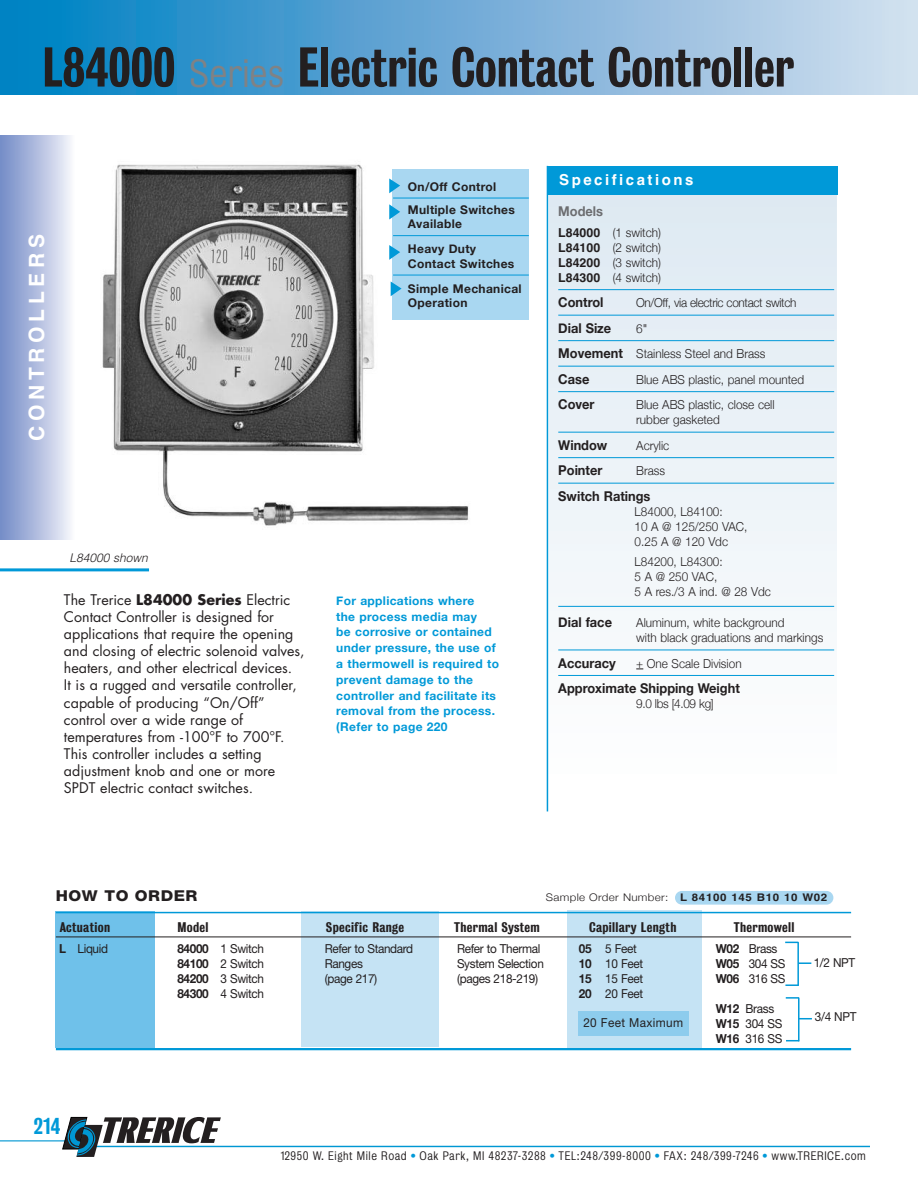
<style>
.page{position:relative;width:918px;height:1188px;background:#fff}
.page>*{position:absolute;margin:0;border:0;box-sizing:border-box;transform-origin:0 0}
.t1{font:51px "Grot Three Five";color:#231f20}
.t2{font:700 21px "Helvetica";letter-spacing:.11em;color:#fff}
.t3{font:700 21px "Helvetica";letter-spacing:.22em;color:#fff}
.t4{font:21px "Grot Three Five";color:#0099d8}
.t5{font:700 15px "Helvetica";letter-spacing:.165em;color:#fff}
.t6{font:800 15px "Helvetica Neue";letter-spacing:.03em;color:#231f20;scale:1.1 1}
.t7{font:14.25px/17.1px "Futura";color:#231f20}
.t8{font:700 13.5px "Helvetica Neue";color:#231f20;scale:.95 1}
.t9{font:700 13.5px "Helvetica Neue";color:#6c6d70;scale:.95 1}
.t10{font:12.75px "Grot Three Five";letter-spacing:.02em;color:#231f20;scale:1.1 1}
.t11{font:300 12.3px/15px "Helvetica Neue";color:#231f20;scale:.95 1}
.t12{font:12.3px/15px "Helvetica Neue";letter-spacing:-.03em;color:#231f20;scale:.95 1}
.t13{font:300 12.3px "Helvetica Neue";letter-spacing:-.03em;color:#231f20;scale:.95 1}
.t14{font:12.3px "Helvetica Neue";letter-spacing:.03em;color:#231f20;scale:.95 1}
.t15{font:700 12px/15.8px "Helvetica Neue";letter-spacing:.03em;color:#0099d8}
.t16{font:700 12px/25px "Helvetica Neue";letter-spacing:.03em;color:#231f20}
.t17{font:italic 300 12px "Helvetica";color:#231f20}
.t18{font:11.25px "Grot Five One";letter-spacing:.05em;color:#231f20}
.t19{font:300 10.5px "Helvetica Neue";letter-spacing:.03em;color:#231f20;scale:1.1 1}
.s1{font-family:"Grot Five One";font-size:36px;color:#808285}
.s2{font-weight:700}
.s3{font-family:"Helvetica";font-weight:700}
.s4{font-weight:700;font-size:13.5px}
.s5{color:#0099d8}
</style>
<div class="page">
<div style="left:568px;top:911px;width:134px;height:137px;background:#c5e3f4"></div>
<img style="left:102px;top:164px;width:367px;height:362px">
<div style="left:675px;top:891px;width:158px;height:14px;background:#a9d7f1;border-radius:7px"></div>
<div style="left:549px;top:195px;width:288px;height:585px;background:linear-gradient(to bottom,#dde9f2,#fcfefe)"></div>
<div style="left:301px;top:912px;width:138px;height:135px;background:#c5e3f4"></div>
<div style="left:55px;top:911px;width:100px;height:137px;background:#6fc1ea"></div>
<hr style="left:56px;top:912px;width:795px;height:1px;background:#0099d8">
<hr style="left:56px;top:937px;width:795px;height:1px;background:#231f20">
<hr style="left:56px;top:1048px;width:795px;height:2px;background:#0099d8">
<hr style="left:547px;top:166px;width:1px;height:645px;background:#0099d8">
<hr style="left:0;top:568px;width:149px;height:3px;background:#0099d8">
<div style="left:393px;top:169px;width:136px;height:151px;background:#a9d7f1"></div>
<hr style="left:393px;top:198px;width:136px;height:1px;background:#0099d8">
<hr style="left:393px;top:235px;width:136px;height:1px;background:#0099d8">
<hr style="left:393px;top:275px;width:136px;height:1px;background:#0099d8">
<svg style="left:389px;top:179px;width:11px;height:14px"></svg>
<svg style="left:389px;top:204px;width:11px;height:16px"></svg>
<svg style="left:389px;top:245px;width:11px;height:15px"></svg>
<hr style="left:558px;top:289px;width:276px;height:1px;background:#0099d8">
<hr style="left:558px;top:315px;width:276px;height:1px;background:#0099d8">
<hr style="left:558px;top:340px;width:276px;height:1px;background:#0099d8">
<hr style="left:558px;top:366px;width:276px;height:1px;background:#0099d8">
<hr style="left:558px;top:391px;width:276px;height:1px;background:#0099d8">
<hr style="left:558px;top:432px;width:276px;height:1px;background:#0099d8">
<hr style="left:558px;top:457px;width:276px;height:1px;background:#0099d8">
<hr style="left:558px;top:483px;width:276px;height:1px;background:#0099d8">
<hr style="left:558px;top:606px;width:276px;height:1px;background:#0099d8">
<hr style="left:558px;top:650px;width:276px;height:1px;background:#0099d8">
<hr style="left:558px;top:675px;width:276px;height:1px;background:#0099d8">
<div style="left:578px;top:1011px;width:111px;height:25px;background:#8dcced"></div>
<div style="left:0;top:0;width:918px;height:94px;background:linear-gradient(to right,#007dc1,#d9dcee)"></div>
<div style="left:0;top:135px;width:74px;height:405px;background:linear-gradient(to right,#7189c6,#f4f4fa)"></div>
<hr style="left:797px;top:942px;width:2px;height:44px;background:#0099d8">
<svg style="left:785px;top:984px;width:14px;height:2px"></svg>
<svg style="left:785px;top:942px;width:12px;height:1px"></svg>
<svg style="left:799px;top:962px;width:12px;height:2px"></svg>
<hr style="left:798px;top:998px;width:2px;height:43px;background:#0099d8">
<svg style="left:786px;top:1040px;width:12px;height:1px"></svg>
<svg style="left:786px;top:997px;width:13px;height:2px"></svg>
<svg style="left:800px;top:1018px;width:12px;height:1px"></svg>
<svg style="left:391px;top:281px;width:11px;height:15px"></svg>
<svg style="left:0;top:1117px;width:869px;height:40px"></svg>
<div style="left:547px;top:166px;width:291px;height:29px;background:#0099d8"></div>
<h1 class="t1" style="left:42px;top:39px;width:753px">L84000 <span class="s1">Series</span> Electric Contact Controller</h1>
<h2 class="t2" style="left:31px;top:520px;width:353px;rotate:-90deg">ELECTRONIC CONTROLLERS</h2>
<h2 class="t3" style="left:25px;top:441px;width:208px;rotate:-90deg">CONTROLLERS</h2>
<p class="t17" style="left:70px;top:547px;width:80px">L84000 shown</p>
<p class="t7" style="left:64px;top:593px;width:242px">The Trerice <span class="s2">L84000 Series</span> Electric Contact Controller is designed for applications that require the opening and closing of electric solenoid valves, heaters, and other electrical devices.<br>It is a rugged and versatile controller, capable of producing “On/Off” control over a wide range of temperatures from -100°F to 700°F.<br>This controller includes a setting adjustment knob and one or more SPDT electric contact switches.</p>
<p class="t16" style="left:408px;top:174px;width:108px;line-height:23.2px">On/Off Control<br>Multiple Switches</p>
<p class="t16" style="left:408px;top:211px;width:70px">Available<br>Heavy Duty</p>
<p class="t16" style="left:408px;top:250px;width:115px">Contact Switches<br>Simple Mechanical</p>
<p class="t16" style="left:408px;top:290px;width:61px">Operation</p>
<p class="t15" style="left:336px;top:592px;width:164px">For applications where<br>the process media may<br>be corrosive or contained under pressure, the use of a thermowell is required to prevent damage to the controller and facilitate its removal from the process. (Refer to page 220</p>
<p class="t5" style="left:559px;top:171px;width:136px">Specifications</p>
<p class="t9" style="left:558px;top:203px;width:49px">Models</p>
<p class="t11" style="left:558px;top:225px;width:110px;text-align:justify"><span class="s3">L84000</span> (1 switch)<br><span class="s3">L84100</span> (2 switch)<br><span class="s3">L84200</span> (3 switch)<br><span class="s3">L84300</span> (4 switch)</p>
<p class="t8" style="left:558px;top:294px;width:49px">Control</p>
<p class="t13" style="left:636px;top:295px;width:170px">On/Off, via electric contact switch</p>
<p class="t8" style="left:558px;top:320px;width:57px">Dial Size</p>
<p class="t11" style="left:558px;top:315px;width:220px;line-height:25.5px;text-indent:78px">6"<br><span class="s4">Movement</span> Stainless Steel and Brass</p>
<p class="t8" style="left:558px;top:371px;width:34px">Case</p>
<p class="t11" style="left:636px;top:372px;width:178px">Blue ABS plastic, panel mounted</p>
<p class="t8" style="left:558px;top:396px;width:40px">Cover</p>
<p class="t11" style="left:636px;top:397px;width:147px">Blue ABS plastic, close cell rubber gasketed</p>
<p class="t8" style="left:558px;top:437px;width:53px">Window</p>
<p class="t11" style="left:636px;top:438px;width:36px">Acrylic</p>
<p class="t8" style="left:558px;top:462px;width:48px">Pointer</p>
<p class="t11" style="left:636px;top:463px;width:32px">Brass</p>
<p class="t8" style="left:558px;top:488px;width:99px">Switch Ratings</p>
<p class="t11" style="left:635px;top:504px;width:120px">L84000, L84100:<br>10 A @ 125/250 VAC,<br>0.25 A @ 120 Vdc</p>
<p class="t11" style="left:635px;top:554px;width:145px">L84200, L84300:<br>5 A @ 250 VAC,<br>5 A res./3 A ind. @ 28 Vdc</p>
<p class="t8" style="left:558px;top:614px;width:58px">Dial face</p>
<p class="t11" style="left:636px;top:615px;width:198px">Aluminum, white background<br>with black graduations and markings</p>
<p class="t8" style="left:558px;top:654px;width:62px">Accuracy</p>
<p class="t11" style="left:636px;top:655px;width:112px">+ One Scale Division</p>
<p class="t8" style="left:558px;top:680px;width:193px">Approximate Shipping Weight</p>
<p class="t11" style="left:636px;top:696px;width:83px">9.0 lbs [4.09 kg]</p>
<p class="t6" style="left:56px;top:890px;width:130px">HOW TO ORDER</p>
<p class="t19" style="left:546px;top:891px;width:257px">Sample Order Number: <span class="s3">L 84100 145 B10 10 W02</span></p>
<p class="t10" style="left:60px;top:920px;width:47px">Actuation</p>
<p class="t10" style="left:177px;top:920px;width:30px">Model</p>
<p class="t10" style="left:326px;top:920px;width:73px">Specific Range</p>
<p class="t10" style="left:454px;top:920px;width:79px">Thermal System</p>
<p class="t10" style="left:589px;top:920px;width:81px">Capillary Length</p>
<p class="t10" style="left:734px;top:920px;width:57px">Thermowell</p>
<p class="t12" style="left:59px;top:942px;width:53px"><span class="s2">L</span> Liquid</p>
<p class="t12" style="left:177px;top:942px;width:93px"><span class="s2">84000</span> 1 Switch</p>
<p class="t12" style="left:325px;top:942px;width:95px">Refer to Standard</p>
<p class="t12" style="left:457px;top:942px;width:89px">Refer to Thermal</p>
<p class="t12" style="left:579px;top:942px;width:62px"><span class="s2">05</span> 5 Feet</p>
<p class="t12" style="left:716px;top:942px;width:66px"><span class="s2">W02</span> Brass</p>
<p class="t12" style="left:177px;top:957px;width:93px"><span class="s2">84100</span> 2 Switch</p>
<p class="t12" style="left:325px;top:957px;width:42px">Ranges</p>
<p class="t12" style="left:457px;top:957px;width:93px">System Selection</p>
<p class="t12" style="left:579px;top:957px;width:69px"><span class="s2">10</span> 10 Feet</p>
<p class="t12" style="left:716px;top:957px;width:75px"><span class="s2">W05</span> 304 SS</p>
<p class="t12" style="left:177px;top:972px;width:93px"><span class="s2">84200</span> 3 Switch</p>
<p class="t12" style="left:325px;top:972px;width:57px">(page 217)</p>
<p class="t12" style="left:457px;top:972px;width:87px">(pages 218-219)</p>
<p class="t12" style="left:579px;top:972px;width:69px"><span class="s2">15</span> 15 Feet</p>
<p class="t12" style="left:716px;top:972px;width:75px"><span class="s2">W06</span> 316 SS</p>
<p class="t12" style="left:177px;top:987px;width:93px"><span class="s2">84300</span> 4 Switch</p>
<p class="t12" style="left:579px;top:987px;width:69px"><span class="s2">20</span> 20 Feet</p>
<p class="t12" style="left:716px;top:1002px;width:72px"><span class="s2">W12</span> Brass<br><span class="s2">W15</span> 304 SS<br><span class="s2">W16</span> 316 SS</p>
<p class="t12" style="left:814px;top:956px;width:45px">1/2 NPT</p>
<p class="t12" style="left:815px;top:1011px;width:45px">3/4 NPT</p>
<p class="t14" style="left:583px;top:1018px;width:107px">20 Feet Maximum</p>
<h2 class="t4" style="left:34px;top:1114px;width:28px">214</h2>
<p class="t18" style="left:281px;top:1149px;width:587px">12950 W. Eight Mile Road <span class="s5">•</span> Oak Park, MI 48237-3288 <span class="s5">•</span> TEL:248/399-8000 <span class="s5">•</span> FAX: 248/399-7246 <span class="s5">•</span> www.TRERICE.com</p>
</div>
